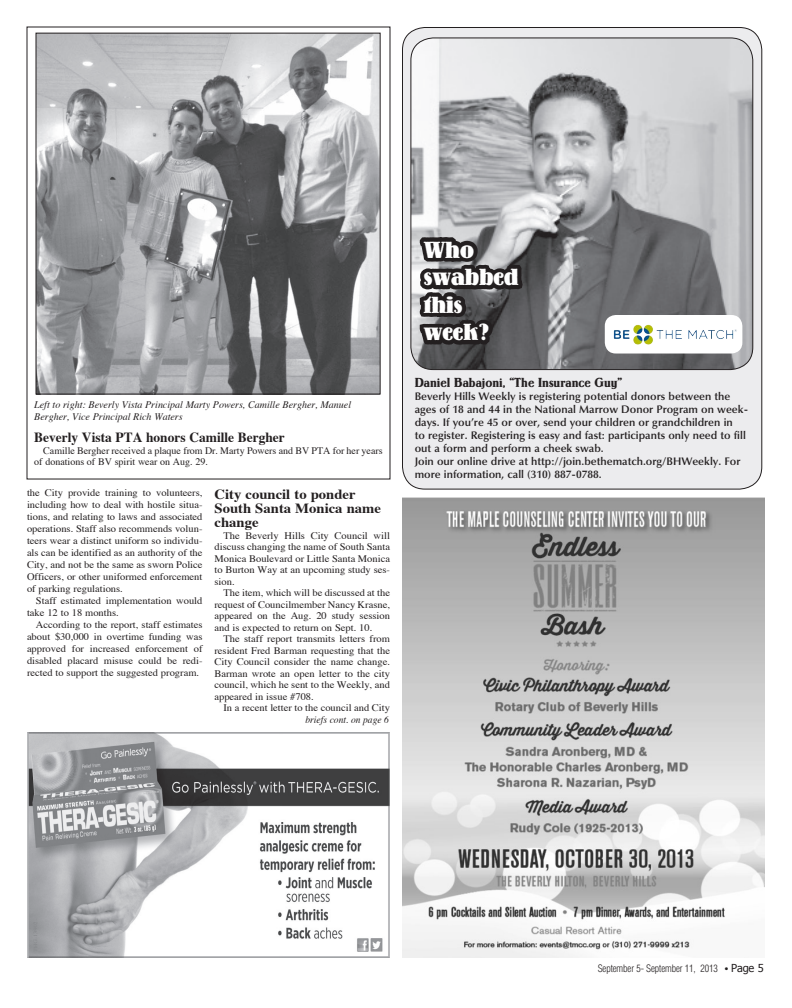
<style>
.page{position:relative;width:792px;height:1008px;background:#fff}
.page>*{position:absolute;margin:0;border:0;box-sizing:border-box;transform-origin:0 0}
.BRIEF_HEAD{font:500 23px "Lo Type";color:#fff}
.NEW_BRIEF_HEAD{font:700 14px/14.4px "Times";color:#231f20;scale:1.05 1}
.NEW_BRIEF_HEAD-2{font:700 14px "Times";color:#231f20;scale:.96 1}
.BODY{font:13px "Lo Type";color:#231f20}
.BODY-2{font:600 11px/13px "Optima";color:#231f20}
.BODY-3{font:10px/12px "Times";color:#231f20;text-align:justify;scale:1.05 1}
.BODY-4{font:10px/11.5px "Times";color:#231f20}
.BRIEF_HEAD-2{font:italic 10px/12px "Times";color:#231f20}
.t1{font:300 condensed 10px "Helvetica";letter-spacing:-.01em;color:#231f20}
.Jumps{font:italic 10px "Times";color:#231f20;scale:.95 1}
.s1{font-family:"Times";font-weight:400;font-stretch:normal}
.s2{font-family:"Tahoma";font-weight:400;font-stretch:normal;font-size:11px}
</style>
<div class="page">
<div style="left:402px;top:27px;width:360px;height:462px;background:#ececee;border-radius:22px"></div>
<img style="left:412px;top:38px;width:341px;height:331px">
<svg style="left:413px;top:141px;width:113px;height:230px;background:#828284"></svg>
<img style="left:605px;top:315px;width:137px;height:39px">
<img style="left:402px;top:497px;width:363px;height:461px">
<img style="left:38px;top:35px;width:341px;height:358px">
<div style="left:36px;top:33px;width:345px;height:362px;border:1px solid #231f20"></div>
<img style="left:27px;top:733px;width:363px;height:225px">
<p class="BRIEF_HEAD-2" style="left:34px;top:399px;width:318px">Left to right: Beverly Vista Principal Marty Powers, Camille Bergher, Manuel<br>Bergher, Vice Principal Rich Waters</p>
<p class="NEW_BRIEF_HEAD-2" style="left:34px;top:428px;width:263px">Beverly Vista PTA honors Camille Bergher</p>
<p class="BODY-4" style="left:34px;top:445px;width:350px;text-indent:9px">Camille Bergher received a plaque from Dr. Marty Powers and BV PTA for her years of donations of BV spirit wear on Aug. 29.</p>
<p class="BODY-3" style="left:27px;top:487px;width:169px">the City provide training to volunteers, including how to deal with hostile situa&shy;tions, and relating to laws and associated operations. Staff also recommends volun&shy;teers wear a distinct uniform so individu&shy;als can be identified as an authority of the City, and not be the same as sworn Police Officers, or other uniformed enforcement of parking regulations.</p>
<p class="BODY-3" style="left:27px;top:595px;width:169px;text-indent:9px">Staff estimated implementation would take 12 to 18 months.</p>
<p class="BODY-3" style="left:27px;top:619px;width:169px;text-indent:9px">According to the report, staff estimates about $30,000 in overtime funding was approved for increased enforcement of disabled placard misuse could be redi&shy;rected to support the suggested program.</p>
<p class="NEW_BRIEF_HEAD" style="left:214px;top:487px;width:160px">City council to ponder<br>South Santa Monica name change</p>
<p class="BODY-3" style="left:215px;top:530px;width:169px;line-height:11.5px;text-indent:9px">The Beverly Hills City Council will discuss changing the name of South Santa Monica Boulevard or Little Santa Monica to Burton Way at an upcoming study ses&shy;sion.</p>
<p class="BODY-3" style="left:215px;top:588px;width:169px;line-height:11.5px;text-indent:9px">The item, which will be discussed at the request of Councilmember Nancy Krasne, appeared on the Aug. 20 study session and is expected to return on Sept. 10.</p>
<p class="BODY-3" style="left:215px;top:634px;width:169px;line-height:11.5px;text-indent:9px">The staff report transmits letters from resident Fred Barman requesting that the City Council consider the name change.<br>Barman wrote an open letter to the city council, which he sent to the Weekly, and appeared in issue #708.</p>
<p class="BODY-3" style="left:224px;top:703px;width:160px">In a recent letter to the council and City</p>
<p class="Jumps" style="left:305px;top:713px;width:89px">briefs cont. on page 6</p>
<p class="BRIEF_HEAD" style="left:424px;top:237px;width:52px">Who</p>
<p class="BRIEF_HEAD" style="left:424px;top:264px;width:96px">swabbed</p>
<p class="BRIEF_HEAD" style="left:424px;top:292px;width:40px">this</p>
<p class="BRIEF_HEAD" style="left:424px;top:319px;width:67px">week?</p>
<p class="BODY" style="left:415px;top:375px;width:209px">Daniel Babajoni, “The Insurance Guy”</p>
<p class="BODY-2" style="left:415px;top:389px;width:335px">Beverly Hills Weekly is registering potential donors between the ages of 18 and 44 in the National Marrow Donor Program on week&shy;days. If you’re 45 or over, send your children or grandchildren in<br>to register. Registering is easy and fast: participants only need to fill out a form and perform a cheek swab.</p>
<p class="BODY-2" style="left:415px;top:454px;width:327px">Join our online drive at http://join.bethematch.org/BHWeekly. For more information, call (310) 887-0788.</p>
<p class="t1" style="left:598px;top:962px;width:168px">September 5- September 11, 2013 <span class="s1">•</span> <span class="s2">Page 5</span></p>
</div>
